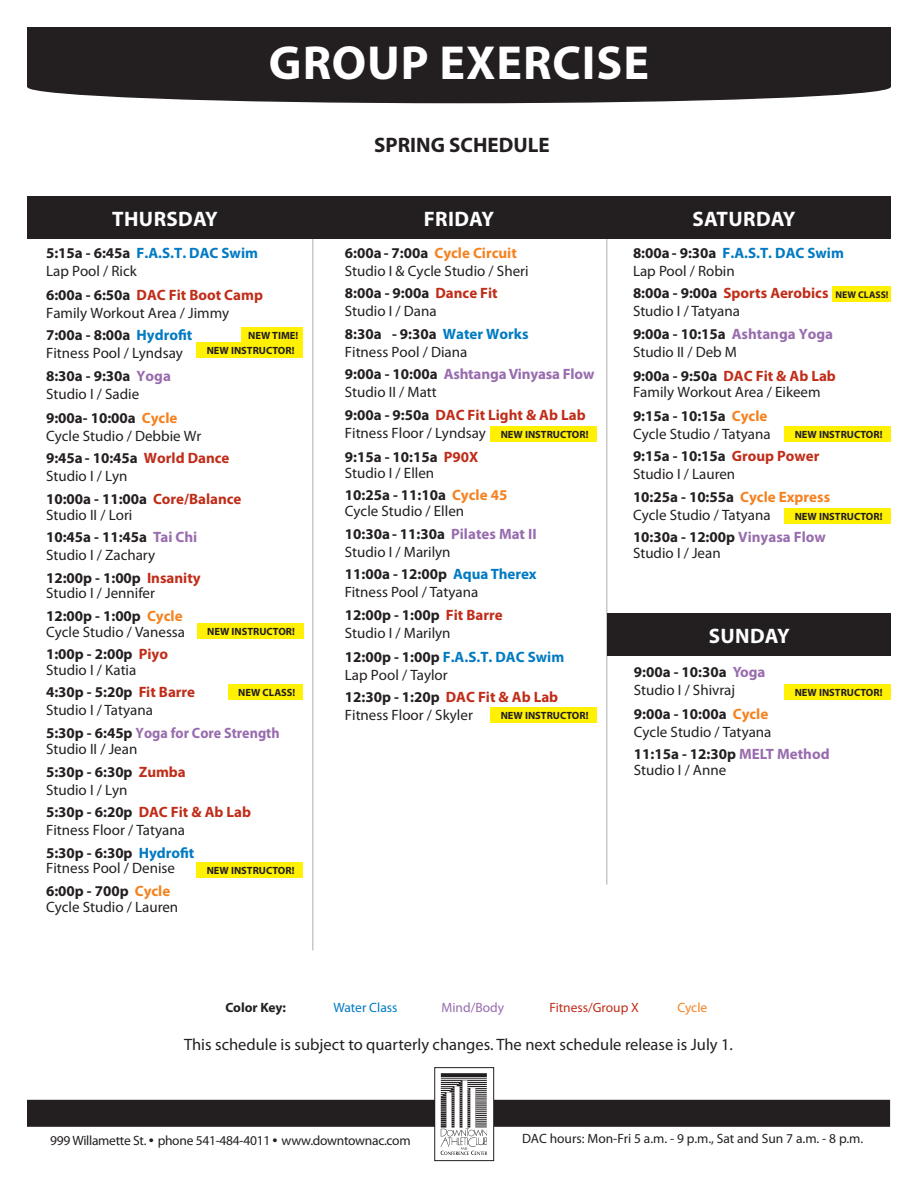
<style>
.page{position:relative;width:918px;height:1188px;background:#fff}
.page>*{position:absolute;margin:0;border:0;box-sizing:border-box;transform-origin:0 0}
.t1{font:700 48px "Myriad Pro";letter-spacing:.02em;color:#fff}
.t2{font:700 21px "Myriad Pro";letter-spacing:.02em;color:#fff}
.t3{font:700 21px "Myriad Pro";color:#231f20}
.t4{font:16.5px "Myriad Pro";color:#231f20}
.t5{font:15px/18px "Myriad Pro";color:#231f20}
.t6{font:700 15px/15.8px "Myriad Pro";color:#231f20}
.t7{font:700 15px/18px "Myriad Pro";color:#007ac2}
.t8{font:700 15px/18px "Myriad Pro";color:#986cae}
.t9{font:700 15px/16.2px "Myriad Pro";color:#986cae;scale:.94 1}
.t10{font:13.5px "Myriad Pro";letter-spacing:-.02em;color:#231f20}
.t11{font:13.5px "Myriad Pro";color:#231f20}
.t12{font:13.5px "Myriad Pro";color:#c02d19}
.t13{font:13.5px "Myriad Pro";color:#007ac2}
.t14{font:700 13.5px "Myriad Pro";letter-spacing:-.01em;color:#231f20}
.t15{font:13.5px "Myriad Pro";color:#986cae}
.t16{font:13.5px "Myriad Pro";letter-spacing:-.005em;color:#f58220}
.t17{font:700 10.5px "Myriad Pro";color:#231f20}
.t18{font:700 9.75px "Myriad Pro";color:#231f20}
.s1{color:#231f20}
.s2{font-weight:400;color:#231f20}
.s3{font-weight:700}
.s4{font-weight:700;color:#c02d19}
.s5{font-weight:700;color:#007ac2}
.s6{font-weight:700;color:#986cae}
.s7{font-weight:700;color:#f58220}
.s8{color:#c02d19}
.s9{font-weight:400}
.s10{color:#986cae}
.s11{font-size:18px}
</style>
<div class="page">
<hr style="left:312px;top:238px;width:2px;height:712px;background:#c7c8ca">
<hr style="left:606px;top:239px;width:2px;height:646px;background:#c7c8ca">
<div style="left:27px;top:196px;width:864px;height:43px;background:#231f20"></div>
<div style="left:608px;top:613px;width:283px;height:43px;background:#231f20"></div>
<div style="left:28px;top:28px;width:862px;height:58px;background:#231f20"></div>
<div style="left:27px;top:27px;width:864px;height:59px;border:2px solid #231f20"></div>
<div style="left:28px;top:70px;width:862px;height:33px;background:#231f20;border-radius:50%"></div>
<div style="left:27px;top:70px;width:864px;height:33px;border:2px solid #231f20;border-radius:50%"></div>
<div style="left:28px;top:1101px;width:861px;height:25px;background:#231f20"></div>
<div style="left:27px;top:1100px;width:863px;height:27px;border:2px solid #231f20"></div>
<div style="left:435px;top:1068px;width:59px;height:93px;background:#fff"></div>
<div style="left:434px;top:1067px;width:60px;height:94px;border:1px solid #231f20"></div>
<img style="left:441px;top:1074px;width:46px;height:81px">
<div style="left:197px;top:623px;width:106px;height:15px;background:#fff101"></div>
<div style="left:784px;top:427px;width:107px;height:15px;background:#fff101"></div>
<div style="left:490px;top:708px;width:107px;height:15px;background:#fff101"></div>
<div style="left:196px;top:342px;width:107px;height:15px;background:#fff101"></div>
<div style="left:196px;top:863px;width:107px;height:15px;background:#fff101"></div>
<div style="left:242px;top:327px;width:61px;height:15px;background:#fff101"></div>
<div style="left:490px;top:427px;width:107px;height:15px;background:#fff101"></div>
<div style="left:229px;top:685px;width:74px;height:15px;background:#fff101"></div>
<div style="left:784px;top:508px;width:107px;height:16px;background:#fff101"></div>
<div style="left:784px;top:685px;width:107px;height:15px;background:#fff101"></div>
<div style="left:832px;top:286px;width:58px;height:15px;background:#fff101"></div>
<h1 class="t1" style="left:269px;top:32px;width:382px">group exercise</h1>
<h2 class="t2" style="left:112px;top:205px;width:69px">thursday</h2>
<p class="t7" style="left:46px;top:243px;width:213px"><span class="s1">5:15a - 6:45a</span> F.A.S.T. DAC Swim<br><span class="s2">Lap Pool / Rick</span></p>
<p class="t5" style="left:46px;top:286px;width:218px"><span class="s3">6:00a - 6:50a</span> <span class="s4">DAC Fit Boot Camp<br></span>Family Workout Area / Jimmy</p>
<p class="t5" style="left:46px;top:326px;width:148px"><span class="s3">7:00a - 8:00a</span> <span class="s5">Hydrofit<br></span>Fitness Pool / Lyndsay</p>
<p class="t5" style="left:46px;top:367px;width:126px"><span class="s3">8:30a - 9:30a</span> <span class="s6">Yoga<br></span>Studio I / Sadie</p>
<p class="t5" style="left:46px;top:409px;width:157px"><span class="s3">9:00a- 10:00a</span> <span class="s7">Cycle<br></span>Cycle Studio / Debbie Wr</p>
<p class="t6" style="left:46px;top:449px;width:185px;line-height:18px">9:45a - 10:45a <span class="s8">World Dance<br></span><span class="s9">Studio I / Lyn</span></p>
<p class="t6" style="left:46px;top:490px;width:197px">10:00a - 11:00a <span class="s8">Core/Balance<br></span><span class="s9">Studio II / Lori</span></p>
<p class="t5" style="left:46px;top:528px;width:153px"><span class="s3">10:45a - 11:45a</span> <span class="s6">Tai Chi<br></span>Studio I / Zachary</p>
<p class="t5" style="left:46px;top:570px;width:156px;line-height:15.8px"><span class="s3">12:00p - 1:00p</span> <span class="s4">Insanity<br></span>Studio I / Jennifer</p>
<p class="t5" style="left:46px;top:608px;width:141px;line-height:15.8px"><span class="s3">12:00p - 1:00p</span> <span class="s7">Cycle<br></span>Cycle Studio / Vanessa</p>
<p class="t5" style="left:46px;top:646px;width:123px;line-height:15.8px"><span class="s3">1:00p - 2:00p</span> <span class="s4">Piyo<br></span>Studio I / Katia</p>
<p class="t5" style="left:46px;top:683px;width:151px"><span class="s3">4:30p - 5:20p</span> <span class="s4">Fit Barre<br></span>Studio I / Tatyana</p>
<p class="t9" style="left:46px;top:724px;width:250px"><span class="s1">5:30p - 6:45p</span> Yoga for Core Strength<br><span class="s2">Studio II / Jean</span></p>
<p class="t6" style="left:46px;top:762px;width:141px;line-height:18px">5:30p - 6:30p <span class="s8">Zumba<br></span><span class="s9">Studio I / Lyn</span></p>
<p class="t5" style="left:46px;top:803px;width:207px"><span class="s3">5:30p - 6:20p</span> <span class="s4">DAC Fit &amp; Ab Lab<br></span>Fitness Floor / Tatyana</p>
<p class="t5" style="left:46px;top:844px;width:150px;line-height:15.8px"><span class="s3">5:30p - 6:30p</span> <span class="s5">Hydrofit<br></span>Fitness Pool / Denise</p>
<p class="t5" style="left:46px;top:883px;width:134px;line-height:15.8px"><span class="s3">6:00p - 700p</span> <span class="s7">Cycle<br></span>Cycle Studio / Lauren</p>
<p class="t17" style="left:248px;top:328px;width:52px">NEW TIME!</p>
<p class="t17" style="left:207px;top:343px;width:89px">NEW INSTRU CTOR!</p>
<p class="t17" style="left:207px;top:624px;width:89px">NEW INSTRU CTOR!</p>
<p class="t17" style="left:238px;top:686px;width:59px">NEW CLASS!</p>
<p class="t17" style="left:207px;top:864px;width:89px">NEW INSTRU CTOR!</p>
<h2 class="t3" style="left:374px;top:131px;width:175px">SPRING SCHEDULE</h2>
<h2 class="t2" style="left:424px;top:205px;width:37px">friday</h2>
<h2 class="t2" style="left:692px;top:205px;width:78px">saturday</h2>
<p class="t5" style="left:345px;top:244px;width:185px"><span class="s3">6:00a - 7:00a</span> <span class="s7">Cycle Circuit<br></span>Studio I &amp; Cycle Studio / Sheri</p>
<p class="t5" style="left:345px;top:284px;width:154px"><span class="s3">8:00a - 9:00a</span> <span class="s4">Dance Fit<br></span>Studio I / Dana</p>
<p class="t5" style="left:345px;top:325px;width:185px"><span class="s3">8:30a - 9:30a</span> <span class="s5">Water Works<br></span>Fitness Pool / Diana</p>
<p class="t8" style="left:345px;top:365px;width:251px"><span class="s1">9:00a - 10:00a</span> Ashtanga Vinyasa Flow<br><span class="s2">Studio II / Matt</span></p>
<p class="t5" style="left:345px;top:406px;width:242px"><span class="s3">9:00a - 9:50a</span> <span class="s4">DAC Fit Light &amp; Ab Lab<br></span>Fitness Floor / Lyndsay</p>
<p class="t5" style="left:345px;top:449px;width:135px;line-height:15.8px"><span class="s3">9:15a - 10:15a</span> <span class="s4">P90X<br></span>Studio I / Ellen</p>
<p class="t5" style="left:345px;top:487px;width:164px;line-height:16.2px"><span class="s3">10:25a - 11:10a</span> <span class="s7">Cycle 45<br></span>Cycle Studio / Ellen</p>
<p class="t5" style="left:345px;top:525px;width:193px"><span class="s3">10:30a - 11:30a</span> <span class="s6">Pilates Mat II<br></span>Studio I / Marilyn</p>
<p class="t5" style="left:345px;top:565px;width:193px"><span class="s3">11:00a - 12:00p</span> <span class="s5">Aqua Therex<br></span>Fitness Pool / Tatyana</p>
<p class="t5" style="left:345px;top:606px;width:159px"><span class="s3">12:00p - 1:00p</span> <span class="s4">Fit Barre<br></span>Studio I / Marilyn</p>
<p class="t7" style="left:345px;top:647px;width:221px"><span class="s1">12:00p - 1:00p</span> F.A.S.T. DAC Swim<br><span class="s2">Lap Pool / Taylor</span></p>
<p class="t5" style="left:345px;top:688px;width:215px"><span class="s3">12:30p - 1:20p</span> <span class="s4">DAC Fit &amp; Ab Lab<br></span>Fitness Floor / Skyler</p>
<p class="t17" style="left:501px;top:428px;width:89px">NEW INSTRU CTOR!</p>
<p class="t17" style="left:501px;top:709px;width:89px">NEW INSTRU CTOR!</p>
<p class="t7" style="left:633px;top:243px;width:212px"><span class="s1">8:00a - 9:30a</span> F.A.S.T. DAC Swim<br><span class="s2">Lap Pool / Robin</span></p>
<p class="t5" style="left:633px;top:284px;width:197px"><span class="s3">8:00a - 9:00a</span> <span class="s4">Sports Aerobics<br></span>Studio I / Tatyana</p>
<p class="t5" style="left:633px;top:325px;width:202px"><span class="s3">9:00a - 10:15a</span> <span class="s6">Ashtanga Yoga<br></span>Studio II / Deb M</p>
<p class="t5" style="left:633px;top:368px;width:204px;line-height:15.8px"><span class="s3">9:00a - 9:50a</span> <span class="s4">DAC Fit &amp; Ab Lab<br></span>Family Workout Area / Eikeem</p>
<p class="t5" style="left:633px;top:406px;width:139px"><span class="s3">9:15a - 10:15a</span> <span class="s7">Cycle<br></span>Cycle Studio / Tatyana</p>
<p class="t5" style="left:633px;top:447px;width:188px"><span class="s3">9:15a - 10:15a</span> <span class="s4">Group Power<br></span>Studio I / Lauren</p>
<p class="t5" style="left:633px;top:487px;width:199px"><span class="s3">10:25a - 10:55a</span> <span class="s7">Cycle Express<br></span>Cycle Studio / Tatyana</p>
<p class="t6" style="left:633px;top:529px;width:194px">10:30a - 12:00p <span class="s10">Vinyasa Flow<br></span><span class="s9">Studio I / Jean</span></p>
<p class="t18" style="left:836px;top:288px;width:55px">NEW CLASS!</p>
<p class="t17" style="left:795px;top:428px;width:89px">NEW INSTRU CTOR!</p>
<p class="t17" style="left:795px;top:510px;width:89px">NEW INSTRU CTOR!</p>
<h2 class="t2" style="left:709px;top:622px;width:56px">sunday</h2>
<p class="t5" style="left:634px;top:663px;width:133px"><span class="s3">9:00a - 10:30a</span> <span class="s6">Yoga<br></span>Studio I / Shivraj</p>
<p class="t5" style="left:634px;top:705px;width:139px"><span class="s3">9:00a - 10:00a</span> <span class="s7">Cycle<br></span>Cycle Studio / Tatyana</p>
<p class="t6" style="left:634px;top:746px;width:197px">11:15a - 12:30p <span class="s10">MELT Method<br></span><span class="s9">Studio I / Anne</span></p>
<p class="t17" style="left:795px;top:686px;width:89px">NEW INSTRU CTOR!</p>
<p class="t14" style="left:225px;top:998px;width:62px">Color Key:</p>
<p class="t13" style="left:333px;top:999px;width:66px">Water Class</p>
<p class="t15" style="left:441px;top:999px;width:64px">Mind/Body</p>
<p class="t12" style="left:549px;top:999px;width:91px">Fitness/Group X</p>
<p class="t16" style="left:678px;top:999px;width:31px">Cycle</p>
<p class="t4" style="left:184px;top:1034px;width:550px">This schedule is subject to quarterly changes. The next schedule release is July 1.</p>
<p class="t10" style="left:50px;top:1132px;width:362px">999 Willamette St. <span class="s11">•</span> phone 541-484-4011 <span class="s11">•</span> www.downtownac.com</p>
<p class="t11" style="left:522px;top:1130px;width:343px">DAC hours: Mon-Fri 5 a.m. - 9 p.m., Sat and Sun 7 a.m. - 8 p.m.</p>
</div>
